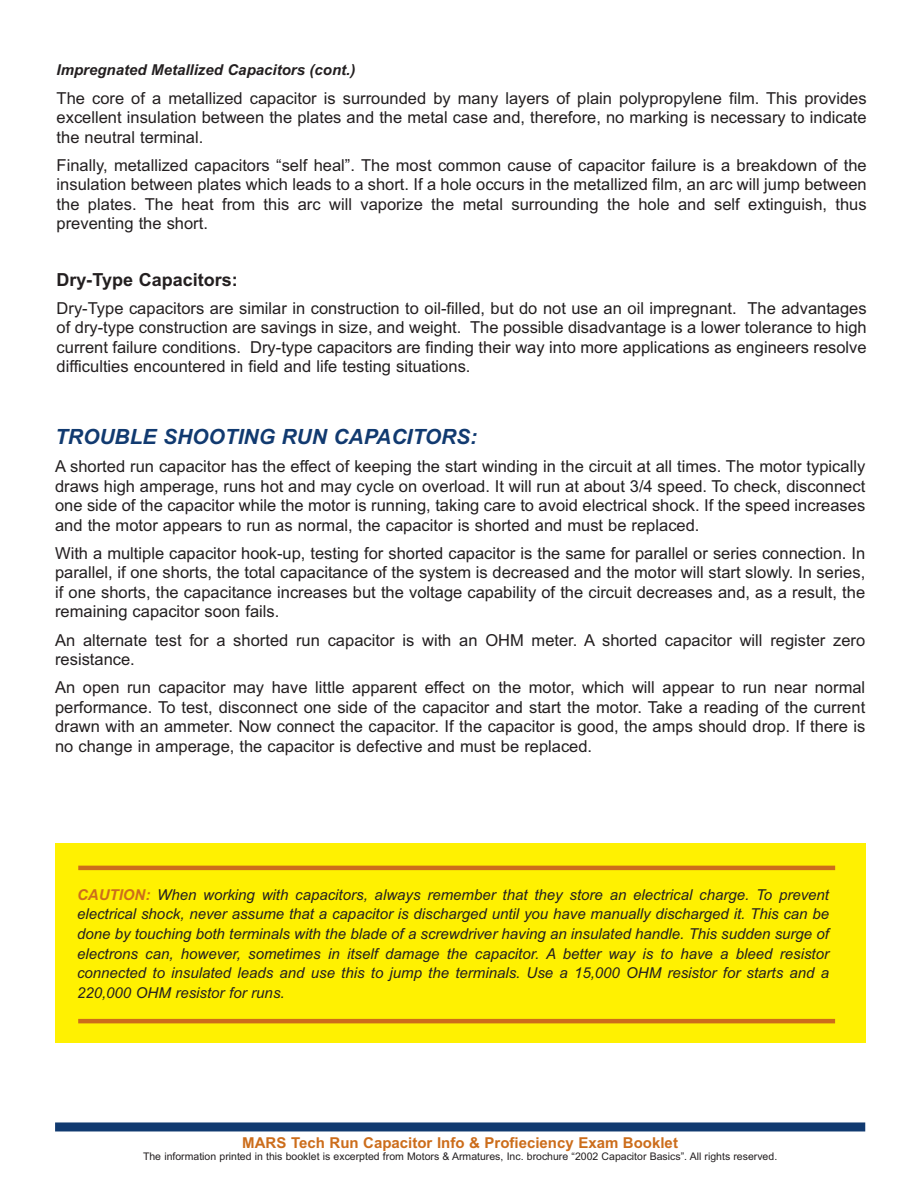
<style>
.page{position:relative;width:919px;height:1190px;background:#fff}
.page>*{position:absolute;margin:0;border:0;box-sizing:border-box;transform-origin:0 0}
.t1{font:italic 700 21px "Arial";color:#113a70}
.t2{font:700 18px "Arial";color:#231f20}
.t3{font:16.5px/19.5px "Arial";color:#231f20;text-align:justify}
.t4{font:italic 15px/19.5px "Arial";color:#231f20;text-align:justify}
.t5{font:700 15px "Arial";color:#cc6d1b}
.t6{font:italic 700 15px "Arial";color:#231f20}
.t7{font:10.5px "Arial";color:#231f20}
.s1{font-weight:700;color:#cc6d1b}
</style>
<div class="page">
<div style="left:55px;top:842px;width:810px;height:199px;background:#fff101"></div>
<div style="left:55px;top:1122px;width:810px;height:9px;background:#113a70"></div>
<svg style="left:78px;top:865px;width:757px;height:4px;background:#d48116"></svg>
<div style="left:78px;top:1018px;width:757px;height:5px;background:#cc6d1b"></div>
<p class="t6" style="left:57px;top:61px;width:300px">Impregnated Metallized Capacitors (cont.)</p>
<p class="t3" style="left:57px;top:88px;width:811px">The core of a metallized capacitor is surrounded by many layers of plain polypropylene film. This provides excellent insulation between the plates and the metal case and, therefore, no marking is necessary to indicate the neutral terminal.</p>
<p class="t3" style="left:57px;top:155px;width:812px">Finally, metallized capacitors “self heal”. The most common cause of capacitor failure is a breakdown of the insulation between plates which leads to a short. If a hole occurs in the metallized film, an arc will jump between the plates. The heat from this arc will vaporize the metal surrounding the hole and self extinguish, thus preventing the short.</p>
<p class="t2" style="left:57px;top:269px;width:183px">Dry-Type Capacitors:</p>
<p class="t3" style="left:57px;top:298px;width:811px">Dry-Type capacitors are similar in construction to oil-filled, but do not use an oil impregnant. The advantages of dry-type construction are savings in size, and weight. The possible disadvantage is a lower tolerance to high current failure conditions. Dry-type capacitors are finding their way into more applications as engineers resolve difficulties encountered in field and life testing situations.</p>
<p class="t1" style="left:55px;top:424px;width:424px">TROUBLE SHOOTING RUN CAPACITORS:</p>
<p class="t3" style="left:55px;top:456px;width:812px">A shorted run capacitor has the effect of keeping the start winding in the circuit at all times. The motor typically draws high amperage, runs hot and may cycle on overload. It will run at about 3/4 speed. To check, disconnect one side of the capacitor while the motor is running, taking care to avoid electrical shock. If the speed increases and the motor appears to run as normal, the capacitor is shorted and must be replaced.</p>
<p class="t3" style="left:55px;top:543px;width:812px">With a multiple capacitor hook-up, testing for shorted capacitor is the same for parallel or series connection. In parallel, if one shorts, the total capacitance of the system is decreased and the motor will start slowly. In series, if one shorts, the capacitance increases but the voltage capability of the circuit decreases and, as a result, the remaining capacitor soon fails.</p>
<p class="t3" style="left:55px;top:630px;width:811px">An alternate test for a shorted run capacitor is with an OHM meter. A shorted capacitor will register zero resistance.</p>
<p class="t3" style="left:55px;top:677px;width:812px">An open run capacitor may have little apparent effect on the motor, which will appear to run near normal performance. To test, disconnect one side of the capacitor and start the motor. Take a reading of the current drawn with an ammeter. Now connect the capacitor. If the capacitor is good, the amps should drop. If there is no change in amperage, the capacitor is defective and must be replaced.</p>
<p class="t4" style="left:77px;top:884px;width:753px"><span class="s1">CAUTION:</span> When working with capacitors, always remember that they store an electrical charge. To prevent electrical shock, never assume that a capacitor is discharged until you have manually discharged it. This can be done by touching both terminals with the blade of a screwdriver having an insulated handle. This sudden surge of electrons can, however, sometimes in itself damage the capacitor. A better way is to have a bleed resistor connected to insulated leads and use this to jump the terminals. Use a 15,000 OHM resistor for starts and a 220,000 OHM resistor for runs.</p>
<p class="t5" style="left:242px;top:1133px;width:437px">MARS Tech Run Capacitor Info &amp; Profieciency Exam Booklet</p>
<p class="t7" style="left:143px;top:1149px;width:636px">The information printed in this booklet is excerpted from Motors &amp; Armatures, Inc. brochure “2002 Capacitor Basics”. All rights reserved.</p>
</div>
